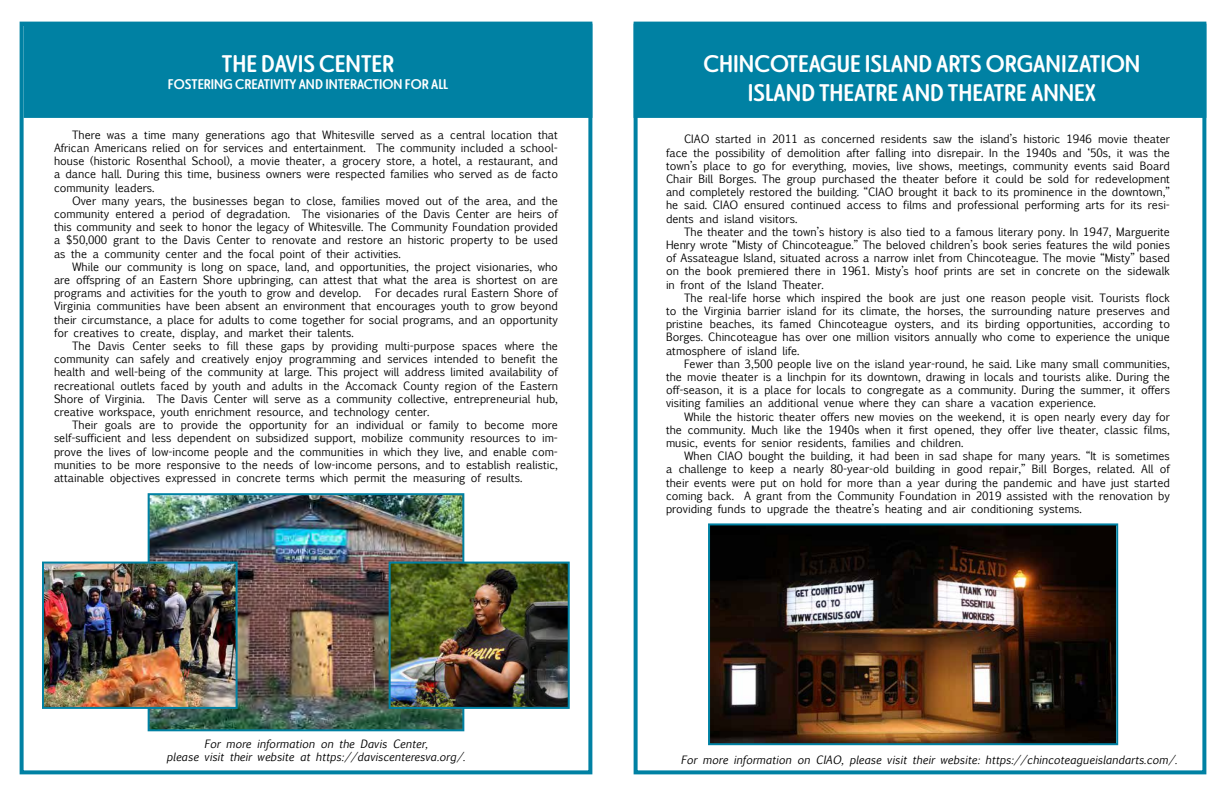
<style>
.page{position:relative;width:1224px;height:792px;background:#fff}
.page>*{position:absolute;margin:0;border:0;box-sizing:border-box;transform-origin:0 0}
.t1{font:700 24px/28.8px "Le Havre Rounded";color:#fff;text-align:center}
.t2{font:700 14px "Le Havre Rounded";color:#fff}
.t3{font:11px/13.2px "Euphemia UCAS";color:#000;text-align:justify}
.t4{font:italic 11px/13.2px "Euphemia UCAS";color:#000;text-align:center}
</style>
<div class="page">
<div style="left:634px;top:24px;width:572px;height:94px;background:#0081a3;border:2px solid #0081a3"></div>
<div style="left:634px;top:22px;width:572px;height:752px;border:4px solid #0081a3"></div>
<div style="left:24px;top:24px;width:568px;height:94px;background:#0081a3;border:2px solid #0081a3"></div>
<div style="left:20px;top:22px;width:572px;height:752px;border:4px solid #0081a3"></div>
<img style="left:711px;top:526px;width:404px;height:216px">
<div style="left:708px;top:523px;width:410px;height:222px;border:2px solid #0081a3"></div>
<img style="left:151px;top:496px;width:310px;height:232px">
<div style="left:148px;top:493px;width:316px;height:238px;border:2px solid #0081a3"></div>
<img style="left:45px;top:565px;width:190px;height:141px">
<div style="left:42px;top:562px;width:196px;height:147px;border:2px solid #0081a3"></div>
<img style="left:392px;top:565px;width:175px;height:141px">
<div style="left:389px;top:562px;width:181px;height:147px;border:2px solid #0081a3"></div>
<h1 class="t1" style="left:222px;top:50px;width:174px">THE DAVIS CENTER</h1>
<p class="t2" style="left:168px;top:76px;width:282px">FOSTERING CREATIVITY AND INTERACTION FOR ALL</p>
<p class="t3" style="left:54px;top:128px;width:505px;text-indent:18px">There was a time many generations ago that Whitesville served as a central location that African Americans relied on for services and entertainment. The community included a school&shy;house (historic Rosenthal School), a movie theater, a grocery store, a hotel, a restaurant, and a dance hall. During this time, business owners were respected families who served as de facto community leaders.</p>
<p class="t3" style="left:54px;top:194px;width:505px;text-indent:18px">Over many years, the businesses began to close, families moved out of the area, and the community entered a period of degradation. The visionaries of the Davis Center are heirs of this community and seek to honor the legacy of Whitesville. The Community Foundation provided a $50,000 grant to the Davis Center to renovate and restore an historic property to be used as the a community center and the focal point of their activities.</p>
<p class="t3" style="left:54px;top:260px;width:506px;text-indent:18px">While our community is long on space, land, and opportunities, the project visionaries, who are offspring of an Eastern Shore upbringing, can attest that what the area is shortest on are programs and activities for the youth to grow and develop.</p>
<p class="t3" style="left:54px;top:286px;width:506px;text-indent:321px">For decades rural Eastern Shore of Virginia communities have been absent an environment that encourages youth to grow beyond their circumstance, a place for adults to come together for social programs, and an opportunity for creatives to create, display, and market their talents.</p>
<p class="t3" style="left:54px;top:339px;width:506px;text-indent:18px">The Davis Center seeks to fill these gaps by providing multi-purpose spaces where the community can safely and creatively enjoy programming and services intended to benefit the health and well-being of the community at large. This project will address limited availability of recreational outlets faced by youth and adults in the Accomack County region of the Eastern Shore of Virginia. The Davis Center will serve as a community collective, entrepreneurial hub, creative workspace, youth enrichment resource, and technology center.</p>
<p class="t3" style="left:54px;top:418px;width:506px;text-indent:18px">Their goals are to provide the opportunity for an individual or family to become more self-sufficient and less dependent on subsidized support, mobilize community resources to im&shy;prove the lives of low-income people and the communities in which they live, and enable com&shy;munities to be more responsive to the needs of low-income persons, and to establish realistic, attainable objectives expressed in concrete terms which permit the measuring of results.</p>
<p class="t4" style="left:167px;top:737px;width:300px">For more information on the Davis Center,<br>please visit their website at https://daviscenteresva.org/.</p>
<h1 class="t1" style="left:704px;top:50px;width:438px">CHINCOTEAGUE ISLAND ARTS ORGANIZATION<br>ISLAND THEATRE AND THEATRE ANNEX</h1>
<p class="t3" style="left:666px;top:133px;width:506px;text-indent:18px">CIAO started in 2011 as concerned residents saw the island’s historic 1946 movie theater face the possibility of demolition after falling into disrepair. In the 1940s and ‘50s, it was the town’s place to go for everything, movies, live shows, meetings, community events said Board Chair Bill Borges. The group purchased the theater before it could be sold for redevelopment and completely restored the building. “CIAO brought it back to its prominence in the downtown,” he said. CIAO ensured continued access to films and professional performing arts for its resi&shy;dents and island visitors.</p>
<p class="t3" style="left:666px;top:225px;width:506px;text-indent:18px">The theater and the town’s history is also tied to a famous literary pony. In 1947, Marguerite Henry wrote “Misty of Chincoteague.” The beloved children’s book series features the wild ponies of Assateague Island, situated across a narrow inlet from Chincoteague. The movie “Misty” based on the book premiered there in 1961. Misty’s hoof prints are set in concrete on the sidewalk in front of the Island Theater.</p>
<p class="t3" style="left:666px;top:291px;width:506px;text-indent:18px">The real-life horse which inspired the book are just one reason people visit. Tourists flock to the Virginia barrier island for its climate, the horses, the surrounding nature preserves and pristine beaches, its famed Chincoteague oysters, and its birding opportunities, according to Borges. Chincoteague has over one million visitors annually who come to experience the unique atmosphere of island life.</p>
<p class="t3" style="left:666px;top:357px;width:505px;text-indent:18px">Fewer than 3,500 people live on the island year-round, he said. Like many small communities, the movie theater is a linchpin for its downtown, drawing in locals and tourists alike. During the off-season, it is a place for locals to congregate as a community. During the summer, it offers visiting families an additional venue where they can share a vacation experience.</p>
<p class="t3" style="left:666px;top:410px;width:505px;text-indent:18px">While the historic theater offers new movies on the weekend, it is open nearly every day for the community. Much like the 1940s when it first opened, they offer live theater, classic films, music, events for senior residents, families and children.</p>
<p class="t3" style="left:666px;top:449px;width:505px;text-indent:18px">When CIAO bought the building, it had been in sad shape for many years. “It is sometimes a challenge to keep a nearly 80-year-old building in good repair,” Bill Borges, related. All of their events were put on hold for more than a year during the pandemic and have just started coming back. A grant from the Community Foundation in 2019 assisted with the renovation by providing funds to upgrade the theatre’s heating and air conditioning systems.</p>
<p class="t4" style="left:681px;top:753px;width:498px">For more information on CIAO, please visit their website: https://chincoteagueislandarts.com/.</p>
</div>
